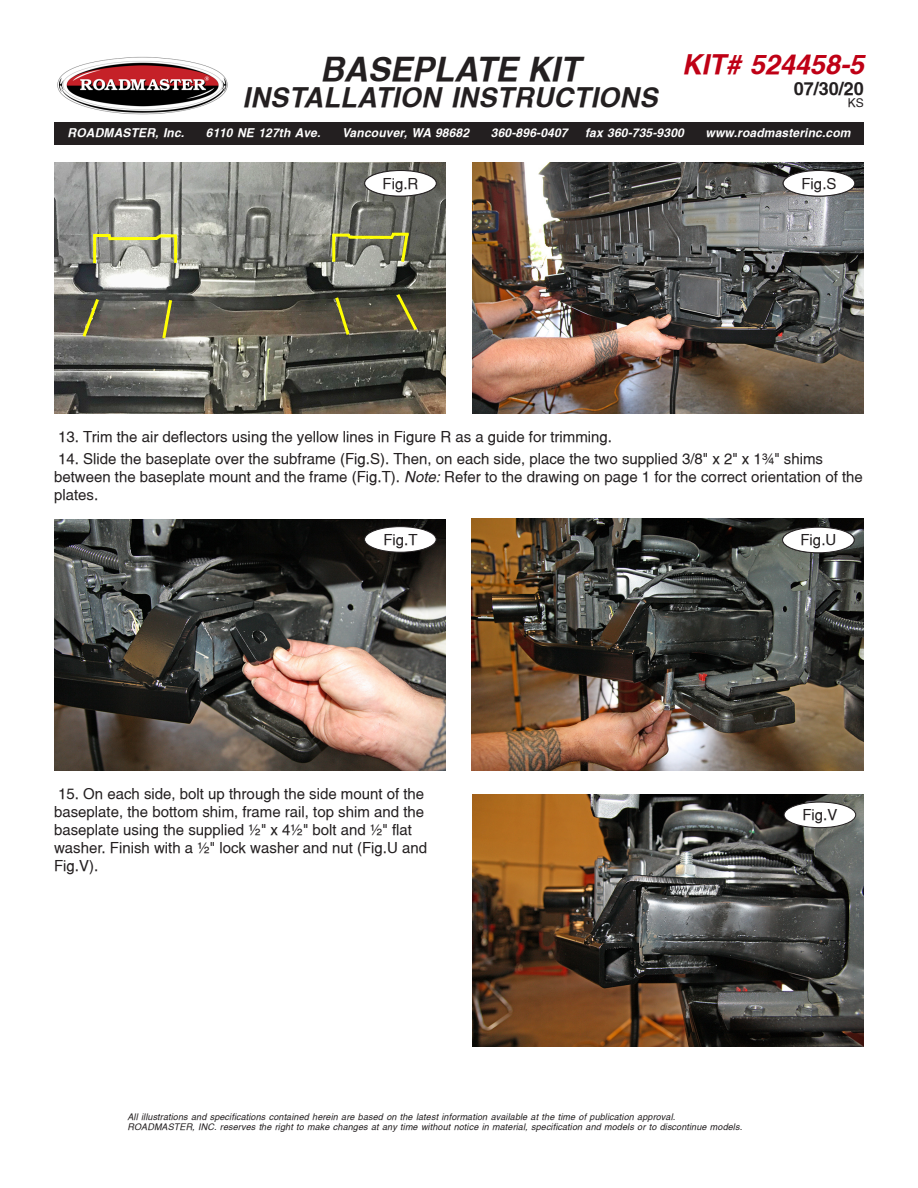
<style>
.page{position:relative;width:918px;height:1188px;background:#fff}
.page>*{position:absolute;margin:0;border:0;box-sizing:border-box;transform-origin:0 0}
.t1{font:italic 700 33px "Switzerland";color:#231f20}
.t2{font:italic 700 27px "Switzerland";letter-spacing:.015em;color:#231f20}
.t3{font:italic 700 27px "Switzerland";color:#bf0015}
.t4{font:700 18px "Switzerland";color:#231f20}
.Helv_10pt{font:15px/18px "Switzerland";color:#231f20}
.t5{font:italic 700 12px "Switzerland";letter-spacing:.015em;color:#fff}
.t6{font:12px "Switzerland";color:#231f20}
.Helv_10pt-2{font:italic 9px/10.5px "Switzerland";letter-spacing:.015em;color:#231f20}
.s1{font-style:italic}
</style>
<div class="page">
<div style="left:54px;top:122px;width:810px;height:23px;background:#231f20"></div>
<img style="left:57px;top:56px;width:171px;height:59px">
<img style="left:472px;top:519px;width:391px;height:252px">
<div style="left:783px;top:527px;width:71px;height:26px;background:#fff;border-radius:50%"></div>
<div style="left:782px;top:527px;width:72px;height:26px;border:1px solid #231f20;border-radius:50%"></div>
<img style="left:54px;top:519px;width:392px;height:252px">
<div style="left:365px;top:527px;width:71px;height:25px;background:#fff;border-radius:50%"></div>
<div style="left:364px;top:526px;width:72px;height:26px;border:1px solid #231f20;border-radius:50%"></div>
<img style="left:472px;top:794px;width:392px;height:252px">
<div style="left:784px;top:802px;width:72px;height:26px;background:#fff;border-radius:50%"></div>
<div style="left:784px;top:802px;width:72px;height:26px;border:1px solid #231f20;border-radius:50%"></div>
<img style="left:54px;top:162px;width:392px;height:252px">
<div style="left:365px;top:171px;width:71px;height:25px;background:#fff;border-radius:50%"></div>
<div style="left:364px;top:170px;width:72px;height:26px;border:1px solid #231f20;border-radius:50%"></div>
<img style="left:472px;top:162px;width:392px;height:252px">
<div style="left:783px;top:171px;width:72px;height:25px;background:#fff;border-radius:50%"></div>
<div style="left:783px;top:170px;width:72px;height:26px;border:1px solid #231f20;border-radius:50%"></div>
<hr style="left:93px;top:234px;width:3px;height:29px;background:#ffff03">
<hr style="left:174px;top:236px;width:3px;height:27px;background:#ffff03">
<hr style="left:93px;top:234px;width:16px;height:3px;background:#ffff03">
<hr style="left:109px;top:237px;width:48px;height:3px;background:#ffff03">
<hr style="left:160px;top:234px;width:17px;height:3px;background:#ffff03">
<svg style="left:80px;top:296px;width:21px;height:44px"></svg>
<svg style="left:160px;top:297px;width:14px;height:45px"></svg>
<hr style="left:332px;top:235px;width:3px;height:27px;background:#ffff03">
<hr style="left:350px;top:236px;width:41px;height:3px;background:#ffff03">
<svg style="left:394px;top:291px;width:26px;height:43px"></svg>
<svg style="left:333px;top:294px;width:19px;height:44px"></svg>
<svg style="left:105px;top:231px;width:9px;height:12px"></svg>
<svg style="left:152px;top:231px;width:13px;height:12px"></svg>
<hr style="left:332px;top:234px;width:17px;height:3px;background:#ffff03">
<svg style="left:344px;top:231px;width:10px;height:11px"></svg>
<svg style="left:387px;top:230px;width:24px;height:35px"></svg>
<h1 class="t1" style="left:320px;top:50px;width:261px">BASEPLATE KIT</h1>
<h2 class="t2" style="left:243px;top:82px;width:417px">INSTALLATION INSTRUCTIONS</h2>
<h2 class="t3" style="left:682px;top:49px;width:184px">KIT# 524458-5</h2>
<p class="t4" style="left:794px;top:78px;width:72px">07/30/20</p>
<p class="t6" style="left:848px;top:96px;width:18px">KS</p>
<p class="t5" style="left:68px;top:125px;width:118px">ROADMASTER, Inc.</p>
<p class="t5" style="left:206px;top:125px;width:116px">6110 NE 127th Ave.</p>
<p class="t5" style="left:342px;top:125px;width:129px">Vancouver, WA 98682</p>
<p class="t5" style="left:491px;top:125px;width:78px">360-896-0407</p>
<p class="t5" style="left:585px;top:125px;width:100px">fax 360-735-9300</p>
<p class="t5" style="left:706px;top:125px;width:146px">www.roadmasterinc.com</p>
<p class="Helv_10pt" style="left:827px;top:174px;width:12px">S</p>
<p class="Helv_10pt" style="left:383px;top:174px;width:37px">Fig.R</p>
<p class="Helv_10pt" style="left:801px;top:174px;width:37px">Fig.R</p>
<p class="Helv_10pt" style="left:58px;top:427px;width:555px">13. Trim the air deflectors using the yellow lines in Figure R as a guide for trimming.</p>
<p class="Helv_10pt" style="left:54px;top:450px;width:810px">14. Slide the baseplate over the subframe (Fig.S). Then, on each side, place the two supplied 3/8" x 2" x 1¾" shims between the baseplate mount and the frame (Fig.T). <span class="s1">Note:</span> Refer to the drawing on page 1 for the correct orientation of the plates.</p>
<p class="Helv_10pt" style="left:383px;top:530px;width:36px">Fig.T</p>
<p class="Helv_10pt" style="left:800px;top:531px;width:37px">Fig.R</p>
<p class="Helv_10pt" style="left:825px;top:531px;width:12px">U</p>
<p class="Helv_10pt" style="left:54px;top:785px;width:375px">15. On each side, bolt up through the side mount of the baseplate, the bottom shim, frame rail, top shim and the baseplate using the supplied ½" x 4½" bolt and ½" flat washer. Finish with a ½" lock washer and nut (Fig.U and Fig.V).</p>
<p class="Helv_10pt" style="left:802px;top:806px;width:37px">Fig.V</p>
<p class="Helv_10pt-2" style="left:128px;top:1111px;width:616px">All illustrations and specifications contained herein are based on the latest information available at the time of publication approval.<br>ROADMASTER, INC. reserves the right to make changes at any time without notice in material, specification and models or to discontinue models.</p>
</div>
